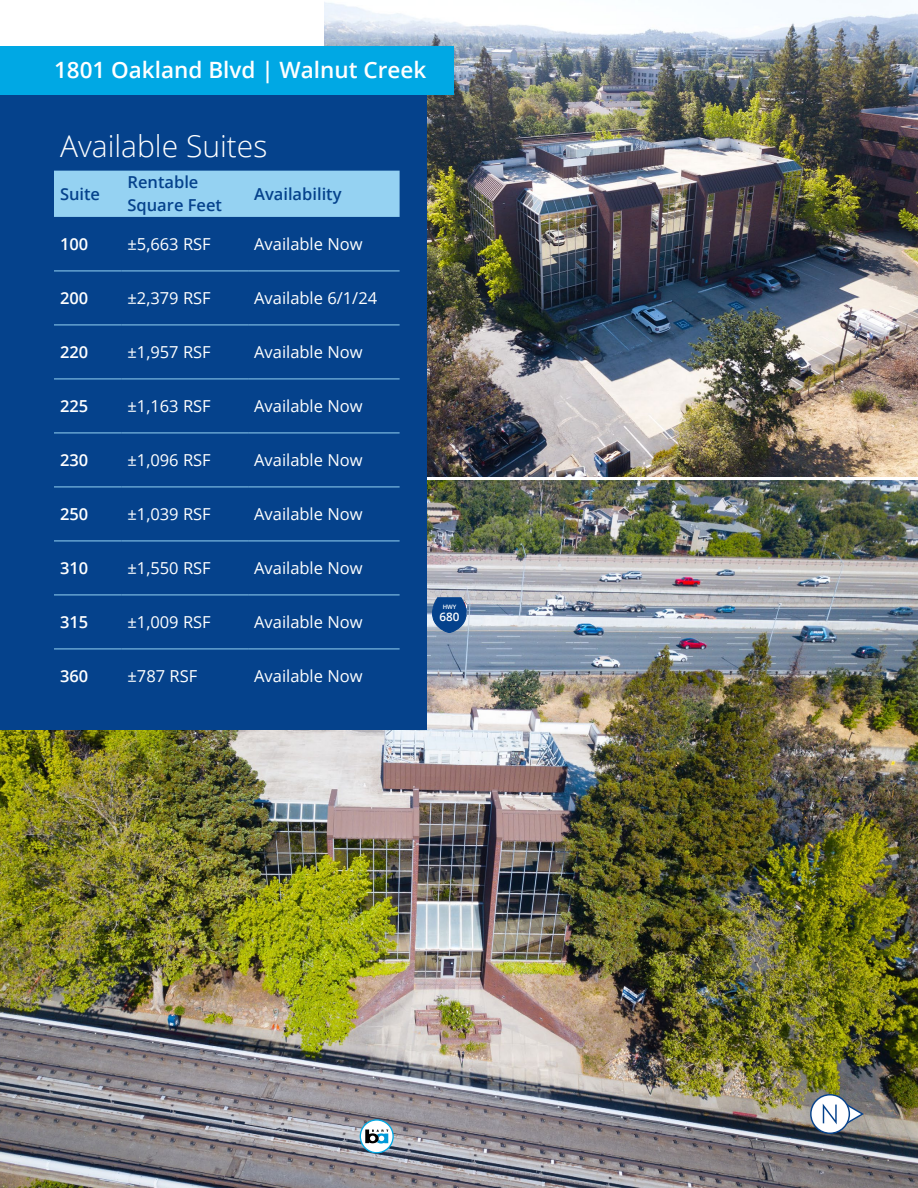
<style>
.page{position:relative;width:918px;height:1188px;background:#fff}
.page>*{position:absolute;margin:0;border:0;box-sizing:border-box;transform-origin:0 0}
.t1{font:300 30px "Open Sans";color:#fff}
.t2{font:600 22.5px "Open Sans";color:#fff}
.t3{font:16.5px "Open Sans";color:#fff}
.t4{font:600 16.5px/22.5px "Open Sans";color:#05428c}
.t5{font:600 16.5px "Open Sans";color:#fff}
.t6{font:600 11.7px "Open Sans";color:#fff}
.t7{font:600 6px "Open Sans";color:#fff}
</style>
<div class="page">
<img style="left:0;top:481px;width:918px;height:707px">
<svg style="left:360px;top:1120px;width:33px;height:33px"></svg>
<svg style="left:360px;top:1125px;width:33px;height:23px"></svg>
<div style="left:360px;top:1119px;width:34px;height:34px;border:1px solid #00a8e4;border-radius:50%"></div>
<img style="left:324px;top:0;width:594px;height:476px">
<svg style="left:431px;top:596px;width:36px;height:59px;background:#5075a4"></svg>
<div style="left:0;top:75px;width:427px;height:655px;background:#05428c"></div>
<div style="left:54px;top:171px;width:346px;height:46px;background:#95d2f2"></div>
<hr style="left:54px;top:271px;width:68px;height:1px;background:#95d2f2">
<hr style="left:122px;top:271px;width:126px;height:1px;background:#95d2f2">
<hr style="left:248px;top:271px;width:152px;height:1px;background:#95d2f2">
<hr style="left:54px;top:325px;width:68px;height:1px;background:#95d2f2">
<hr style="left:122px;top:325px;width:126px;height:1px;background:#95d2f2">
<hr style="left:248px;top:325px;width:152px;height:1px;background:#95d2f2">
<hr style="left:54px;top:379px;width:68px;height:1px;background:#95d2f2">
<hr style="left:122px;top:379px;width:126px;height:1px;background:#95d2f2">
<hr style="left:248px;top:379px;width:152px;height:1px;background:#95d2f2">
<hr style="left:54px;top:433px;width:68px;height:1px;background:#95d2f2">
<hr style="left:122px;top:433px;width:126px;height:1px;background:#95d2f2">
<hr style="left:248px;top:433px;width:152px;height:1px;background:#95d2f2">
<hr style="left:54px;top:487px;width:68px;height:1px;background:#95d2f2">
<hr style="left:122px;top:487px;width:126px;height:1px;background:#95d2f2">
<hr style="left:248px;top:487px;width:152px;height:1px;background:#95d2f2">
<hr style="left:54px;top:541px;width:68px;height:1px;background:#95d2f2">
<hr style="left:122px;top:541px;width:126px;height:1px;background:#95d2f2">
<hr style="left:248px;top:541px;width:152px;height:1px;background:#95d2f2">
<hr style="left:54px;top:595px;width:68px;height:1px;background:#95d2f2">
<hr style="left:122px;top:595px;width:126px;height:1px;background:#95d2f2">
<hr style="left:248px;top:595px;width:152px;height:1px;background:#95d2f2">
<hr style="left:54px;top:649px;width:68px;height:1px;background:#95d2f2">
<hr style="left:122px;top:649px;width:126px;height:1px;background:#95d2f2">
<hr style="left:248px;top:649px;width:152px;height:1px;background:#95d2f2">
<svg style="left:810px;top:1094px;width:54px;height:40px"></svg>
<div style="left:0;top:46px;width:453px;height:48px;background:#00a8e4"></div>
<p class="t2" style="left:54px;top:55px;width:374px">1801 Oakland Blvd | Walnut Creek</p>
<p class="t1" style="left:60px;top:125px;width:209px">Available Suites</p>
<p class="t4" style="left:60px;top:182px;width:42px">Suite</p>
<p class="t4" style="left:128px;top:171px;width:96px">Rentable<br>Square Feet</p>
<p class="t4" style="left:254px;top:182px;width:89px">Availability</p>
<p class="t5" style="left:60px;top:232px;width:30px">100</p>
<p class="t3" style="left:128px;top:233px;width:85px">±5,663 RSF</p>
<p class="t3" style="left:254px;top:233px;width:110px">Available Now</p>
<p class="t5" style="left:60px;top:286px;width:30px">200</p>
<p class="t3" style="left:128px;top:287px;width:85px">±2,379 RSF</p>
<p class="t3" style="left:254px;top:287px;width:125px">Available 6/1/24</p>
<p class="t5" style="left:60px;top:340px;width:30px">220</p>
<p class="t3" style="left:128px;top:341px;width:85px">±1,957 RSF</p>
<p class="t3" style="left:254px;top:341px;width:110px">Available Now</p>
<p class="t5" style="left:60px;top:394px;width:30px">225</p>
<p class="t3" style="left:128px;top:395px;width:85px">±1,163 RSF</p>
<p class="t3" style="left:254px;top:395px;width:110px">Available Now</p>
<p class="t5" style="left:60px;top:448px;width:30px">230</p>
<p class="t3" style="left:128px;top:449px;width:85px">±1,096 RSF</p>
<p class="t3" style="left:254px;top:449px;width:110px">Available Now</p>
<p class="t5" style="left:60px;top:502px;width:30px">250</p>
<p class="t3" style="left:128px;top:503px;width:85px">±1,039 RSF</p>
<p class="t3" style="left:254px;top:503px;width:110px">Available Now</p>
<p class="t5" style="left:60px;top:556px;width:30px">310</p>
<p class="t3" style="left:128px;top:557px;width:85px">±1,550 RSF</p>
<p class="t3" style="left:254px;top:557px;width:110px">Available Now</p>
<p class="t5" style="left:60px;top:610px;width:30px">315</p>
<p class="t3" style="left:128px;top:611px;width:85px">±1,009 RSF</p>
<p class="t3" style="left:254px;top:611px;width:110px">Available Now</p>
<p class="t5" style="left:60px;top:664px;width:30px">360</p>
<p class="t3" style="left:128px;top:665px;width:71px">±787 RSF</p>
<p class="t3" style="left:254px;top:665px;width:110px">Available Now</p>
<p class="t7" style="left:443px;top:603px;width:15px">HWY</p>
<p class="t6" style="left:440px;top:609px;width:22px">680</p>
</div>
